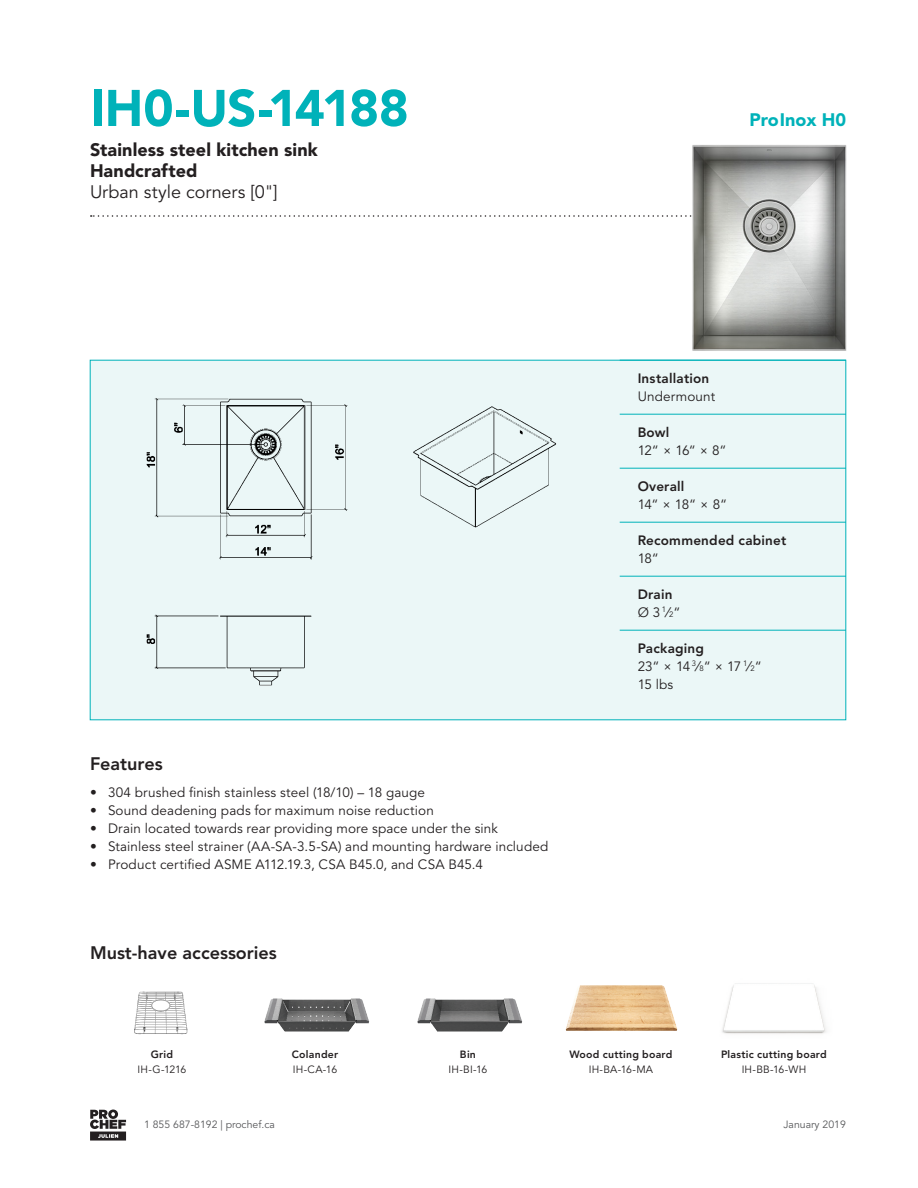
<style>
.page{position:relative;width:918px;height:1188px;background:#fff}
.page>*{position:absolute;margin:0;border:0;box-sizing:border-box;transform-origin:0 0}
.N__Produit{font:900 51px "Avenir LT Std";letter-spacing:-.02em;color:#00b2b9}
.Titre_1_-_Black{font:900 18px "Avenir LT Std";letter-spacing:.005em;color:#231f20}
.Sous_Titre_12pt{font:800 18px "Avenir LT Std";color:#231f20}
.Titre_1_-_Book{font:18px "Avenir LT Std";color:#231f20}
.t1{font:900 18px "Avenir LT Std";color:#00b2b9}
.Spec_-__Courant_Book{font:13.5px "Avenir LT Std";letter-spacing:.01em;color:#231f20}
.Spec_-_Courant_Bold{font:800 13.5px "Avenir LT Std";letter-spacing:.015em;color:#231f20}
.Spec_-__Courant_Book-2{font:13.5px/18px "Avenir LT Std";letter-spacing:-.025em;color:#231f20}
.Access_-_Courant_Bol{font:800 10.5px "Avenir LT Std";letter-spacing:.025em;color:#231f20}
.Access_-_Courant_Boo{font:10.5px "Avenir LT Std";letter-spacing:.01em;color:#231f20}
.t2{font:10.5px "Avenir LT Std";color:#57585a}
.Access_-_Courant_Bol-2{font:10.5px "Avenir LT Std";letter-spacing:-.025em;color:#231f20}
.s1{font-size:7.8px}
</style>
<div class="page">
<div style="left:90px;top:360px;width:756px;height:360px;background:#ebf7f7"></div>
<svg style="left:91px;top:215px;width:582px;height:2px"></svg>
<svg style="left:90px;top:1110px;width:36px;height:31px"></svg>
<img style="left:134px;top:991px;width:54px;height:44px">
<hr style="left:620px;top:360px;width:226px;height:1px;background:#00b2b9">
<hr style="left:620px;top:414px;width:226px;height:1px;background:#00b2b9">
<hr style="left:620px;top:468px;width:226px;height:1px;background:#00b2b9">
<hr style="left:620px;top:522px;width:226px;height:1px;background:#00b2b9">
<hr style="left:620px;top:576px;width:226px;height:1px;background:#00b2b9">
<hr style="left:620px;top:630px;width:226px;height:1px;background:#00b2b9">
<img style="left:675px;top:145px;width:172px;height:206px">
<div style="left:126px;top:378px;width:450px;height:328px;background:#ebf7f7"></div>
<img style="left:264px;top:998px;width:106px;height:34px">
<img style="left:417px;top:998px;width:106px;height:34px">
<img style="left:565px;top:985px;width:113px;height:46px">
<img style="left:722px;top:983px;width:105px;height:51px">
<p class="N__Produit" style="left:90px;top:77px;width:320px">IH0-US-14188</p>
<p class="Titre_1_-_Black" style="left:90px;top:139px;width:229px">Stainless steel kitchen sink</p>
<p class="Titre_1_-_Black" style="left:90px;top:160px;width:109px">Handcrafted</p>
<p class="Titre_1_-_Book" style="left:90px;top:181px;width:189px">Urban style corners [0"]</p>
<h2 class="t1" style="left:750px;top:109px;width:98px">ProInox H0</h2>
<p class="Sous_Titre_12pt" style="left:90px;top:753px;width:74px">Features</p>
<p class="Spec_-__Courant_Book" style="left:90px;top:784px;width:337px">• 304 brushed finish stainless steel (18/10) – 18 gauge</p>
<p class="Spec_-__Courant_Book" style="left:90px;top:802px;width:345px">• Sound deadening pads for maximum noise reduction</p>
<p class="Spec_-__Courant_Book" style="left:90px;top:820px;width:410px">• Drain located towards rear providing more space under the sink</p>
<p class="Spec_-__Courant_Book" style="left:90px;top:838px;width:460px">• Stainless steel strainer (AA-SA-3.5-SA) and mounting hardware included</p>
<p class="Spec_-__Courant_Book" style="left:90px;top:856px;width:395px">• Product certified ASME A112.19.3, CSA B45.0, and CSA B45.4</p>
<h2 class="Sous_Titre_12pt" style="left:90px;top:942px;width:188px">Must-have accessories</h2>
<p class="Spec_-_Courant_Bold" style="left:638px;top:370px;width:73px">Installation</p>
<p class="Spec_-__Courant_Book" style="left:638px;top:388px;width:79px">Undermount</p>
<p class="Spec_-_Courant_Bold" style="left:638px;top:424px;width:33px">Bowl</p>
<p class="Spec_-__Courant_Book" style="left:638px;top:442px;width:90px">12“ × 16“ × 8“</p>
<p class="Spec_-_Courant_Bold" style="left:638px;top:478px;width:48px">Overall</p>
<p class="Spec_-__Courant_Book" style="left:638px;top:496px;width:91px">14“ × 18“ × 8“</p>
<p class="Spec_-_Courant_Bold" style="left:638px;top:532px;width:150px">Recommended cabinet</p>
<p class="Spec_-__Courant_Book" style="left:638px;top:550px;width:23px">18“</p>
<p class="Spec_-_Courant_Bold" style="left:638px;top:586px;width:36px">Drain</p>
<p class="Spec_-__Courant_Book" style="left:638px;top:604px;width:44px">Ø 3 <sup>1</sup>∕<span class="s1">2</span>“</p>
<p class="Spec_-_Courant_Bold" style="left:638px;top:640px;width:68px">Packaging</p>
<p class="Spec_-__Courant_Book-2" style="left:638px;top:658px;width:126px">23“ × 14 <sup>3</sup>∕<span class="s1">8</span>“ × 17 <sup>1</sup>∕<span class="s1">2</span>“<br>15 lbs</p>
<p class="Access_-_Courant_Bol" style="left:151px;top:1048px;width:24px">Grid</p>
<p class="Access_-_Courant_Bol-2" style="left:138px;top:1063px;width:50px">IH-G-1216</p>
<p class="Access_-_Courant_Bol" style="left:292px;top:1048px;width:48px">Colander</p>
<p class="Access_-_Courant_Boo" style="left:293px;top:1063px;width:46px">IH-CA-16</p>
<p class="Access_-_Courant_Bol" style="left:460px;top:1048px;width:18px">Bin</p>
<p class="Access_-_Courant_Boo" style="left:449px;top:1063px;width:40px">IH-BI-16</p>
<p class="Access_-_Courant_Bol" style="left:569px;top:1048px;width:105px">Wood cutting board</p>
<p class="Access_-_Courant_Boo" style="left:589px;top:1063px;width:66px">IH-BA-16-MA</p>
<p class="Access_-_Courant_Bol" style="left:721px;top:1048px;width:107px">Plastic cutting board</p>
<p class="Access_-_Courant_Boo" style="left:742px;top:1063px;width:66px">IH-BB-16-WH</p>
<p class="t2" style="left:144px;top:1119px;width:132px">1 855 687-8192 | prochef.ca</p>
<p class="t2" style="left:784px;top:1119px;width:64px">January 2019</p>
</div>
